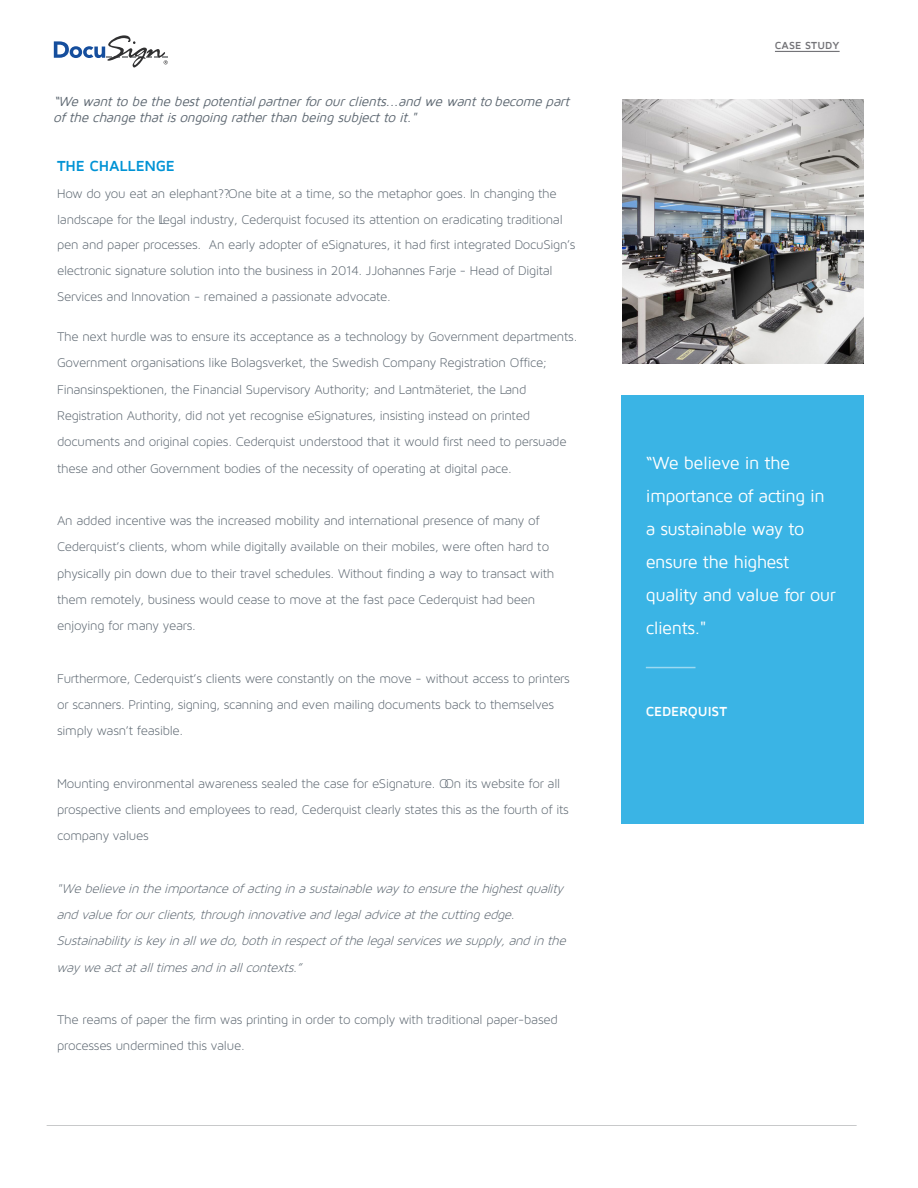
<style>
.page{position:relative;width:918px;height:1188px;background:#fff}
.page>*{position:absolute;margin:0;border:0;box-sizing:border-box;transform-origin:0 0}
.quote{font:18px/33px "Maven Pro";letter-spacing:-.03em;color:#fff}
.t1{font:700 15px "Maven Pro";letter-spacing:-.01em;color:#0093d5}
.t2{font:13.5px/26.2px "Maven Pro Light 300";letter-spacing:-.02em;color:#5c6670}
.t3{font:italic 13.5px/26.2px "Maven Pro Light 300";color:#5c6670}
.t4{font:italic 13.5px/16.2px "Maven Pro";color:#5c6670}
.quote-2{font:700 13.5px "Maven Pro";letter-spacing:-.005em;color:#fff}
.t5{font:700 10.5px "Maven Pro";letter-spacing:.01em;color:#747478}
</style>
<div class="page">
<svg style="left:54px;top:35px;width:114px;height:32px"></svg>
<hr style="left:47px;top:1125px;width:810px;height:1px;background:#919395">
<div style="left:621px;top:395px;width:243px;height:428px;background:#3ab4e5"></div>
<hr style="left:646px;top:667px;width:50px;height:1px;background:#fff">
<img style="left:622px;top:99px;width:242px;height:265px">
<hr style="left:775px;top:51px;width:65px;height:1px;background:#747478">
<p class="t4" style="left:53px;top:93px;width:521px">“Wewanttobethebestpotential partnerforourclients...andwewantto becomepart ofthechangethatisongoingratherthanbeingsubjecttoit."</p>
<p class="t1" style="left:57px;top:158px;width:119px">THE CHALLENGE</p>
<p class="t2" style="left:57px;top:180px;width:520px;line-height:25.8px">How do you eat an elephant??One bite at a time, so the metaphor goes. In changing the landscape for the Llegal industry, Cederquist focused its attention on eradicating traditional pen and paper processes. An early adopter of eSignatures, it had first integrated DocuSign’s electronic signature solution into the business in 2014. JJohannes Farje - Head of Digital Services and Innovation - remained a passionate advocate.</p>
<p class="t2" style="left:57px;top:324px;width:522px">The next hurdle was to ensure its acceptance as a technology by Government departments.<br>Government organisations like Bolagsverket, the Swedish Company Registration Office; Finansinspektionen, the Financial Supervisory Authority; and Lantmäteriet, the Land Registration Authority, did not yet recognise eSignatures, insisting instead on printed documents and original copies. Cederquist understood that it would first need to persuade these and other Government bodies of the necessity of operating at digital pace.</p>
<p class="t2" style="left:57px;top:507px;width:499px">An added incentive was the increased mobility and international presence of many of Cederquist’s clients, whom while digitally available on their mobiles, were often hard to physically pin down due to their travel schedules. Without finding a way to transact with them remotely, business would cease to move at the fast pace Cederquist had been enjoying for many years.</p>
<p class="t2" style="left:57px;top:665px;width:514px">Furthermore, Cederquist’s clients were constantly on the move - without access to printers or scanners. Printing, signing, scanning and even mailing documents back to themselves simply wasn’t feasible.</p>
<p class="t2" style="left:57px;top:770px;width:513px">Mounting environmental awareness sealed the case for eSignature. OOn its website for all prospective clients and employees to read, Cederquist clearly states this as the fourth of its company values:</p>
<p class="t3" style="left:56px;top:875px;width:515px">"Webelievein theimportance ofacting inasustainablewaytoensurethehighest quality andvalueforourclients,throughinnovative andlegaladviceatthecuttingedge.<br>Sustainabilityiskeyinallwedo,both inrespectofthelegalserviceswesupply,andinthe wayweactatalltimesandinallcontexts.”</p>
<p class="t2" style="left:57px;top:1007px;width:502px">The reams of paper the firm was printing in order to comply with traditional paper-based processes undermined this value.</p>
<p class="t5" style="left:775px;top:40px;width:66px">CASE STUDY</p>
<p class="quote" style="left:646px;top:446px;width:192px">“We believe in the importance of acting in a sustainable way to ensure the highest quality and value for our clients."</p>
<p class="quote-2" style="left:646px;top:705px;width:83px">CEDERQUIST</p>
</div>
